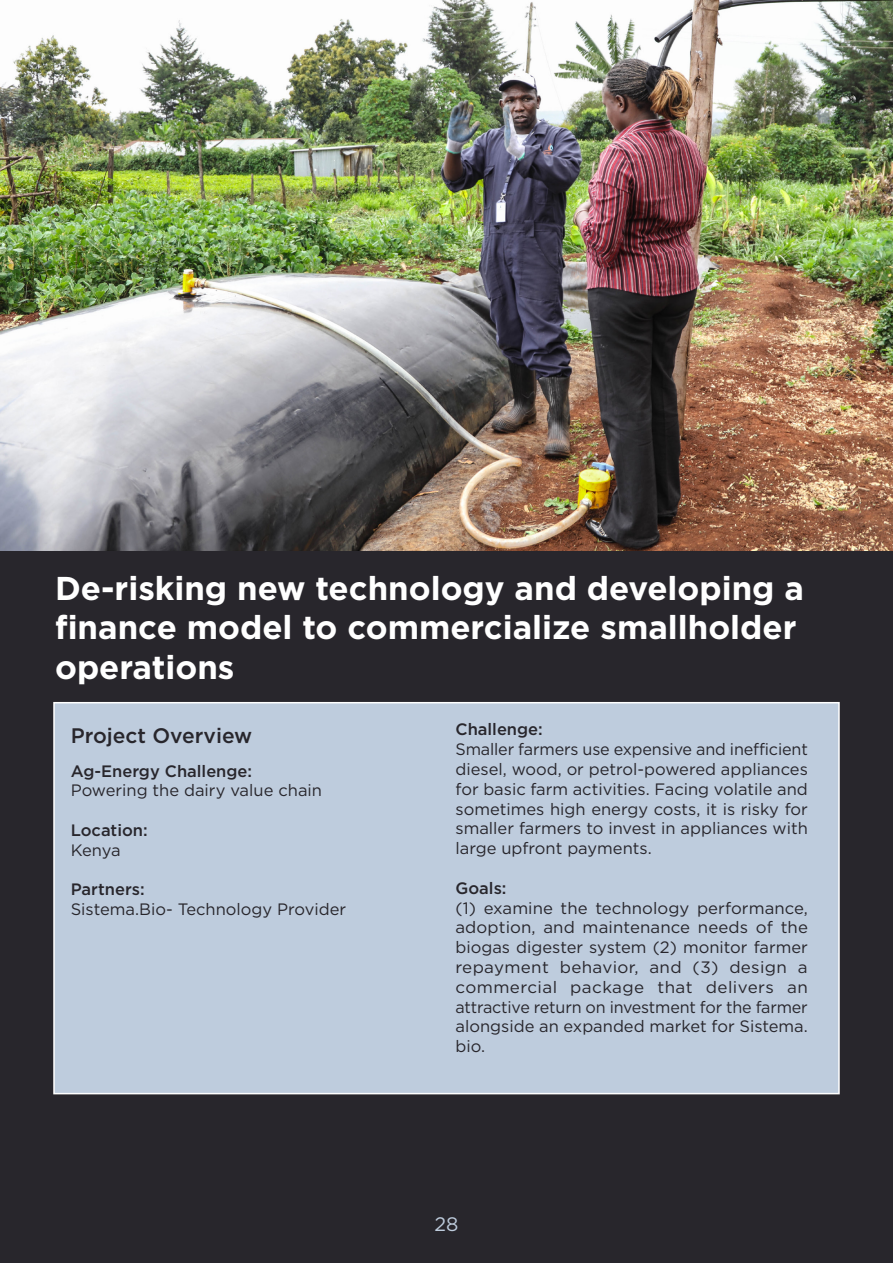
<style>
.page{position:relative;width:893px;height:1263px;background:#28262c}
.page>*{position:absolute;margin:0;border:0;box-sizing:border-box;transform-origin:0 0}
.t1{font:700 33px/39.6px "Gotham HTF";color:#fff}
.t2{font:500 21px "Gotham HTF";color:#28262c}
.t3{font:19.5px "Gotham HTF";color:#beccdd}
.t4{font:16.5px/19.8px "Gotham HTF";color:#28262c;text-align:justify}
.t5{font:500 16.5px "Gotham HTF";color:#28262c}
</style>
<div class="page">
<div style="left:53px;top:702px;width:787px;height:392px;background:#beccdd;border:2px solid #fff"></div>
<img style="left:0;top:0;width:893px;height:550px">
<h1 class="t1" style="left:55px;top:567px;width:750px">De-risking new technology and developing a finance model to commercialize smallholder operations</h1>
<p class="t2" style="left:71px;top:724px;width:183px">Project Overview</p>
<p class="t5" style="left:71px;top:761px;width:183px">Ag-Energy Challenge:</p>
<p class="t4" style="left:71px;top:780px;width:253px">Powering the dairy value chain</p>
<p class="t5" style="left:71px;top:821px;width:79px">Location:</p>
<p class="t4" style="left:71px;top:840px;width:51px">Kenya</p>
<p class="t5" style="left:71px;top:880px;width:75px">Partners:</p>
<p class="t4" style="left:71px;top:899px;width:277px">Sistema.Bio- Technology Provider</p>
<p class="t5" style="left:455px;top:720px;width:89px">Challenge:</p>
<p class="t4" style="left:455px;top:739px;width:354px">Smaller farmers use expensive and inefficient diesel, wood, or petrol-powered appliances for basic farm activities. Facing volatile and sometimes high energy costs, it is risky for smaller farmers to invest in appliances with large upfront payments.</p>
<p class="t5" style="left:455px;top:879px;width:53px">Goals:</p>
<p class="t4" style="left:455px;top:898px;width:354px">(1) examine the technology performance, adoption, and maintenance needs of the biogas digester system (2) monitor farmer repayment behavior, and (3) design a commercial package that delivers an attractive return on investment for the farmer alongside an expanded market for Sistema. bio.</p>
<p class="t3" style="left:434px;top:1213px;width:25px">28</p>
</div>
